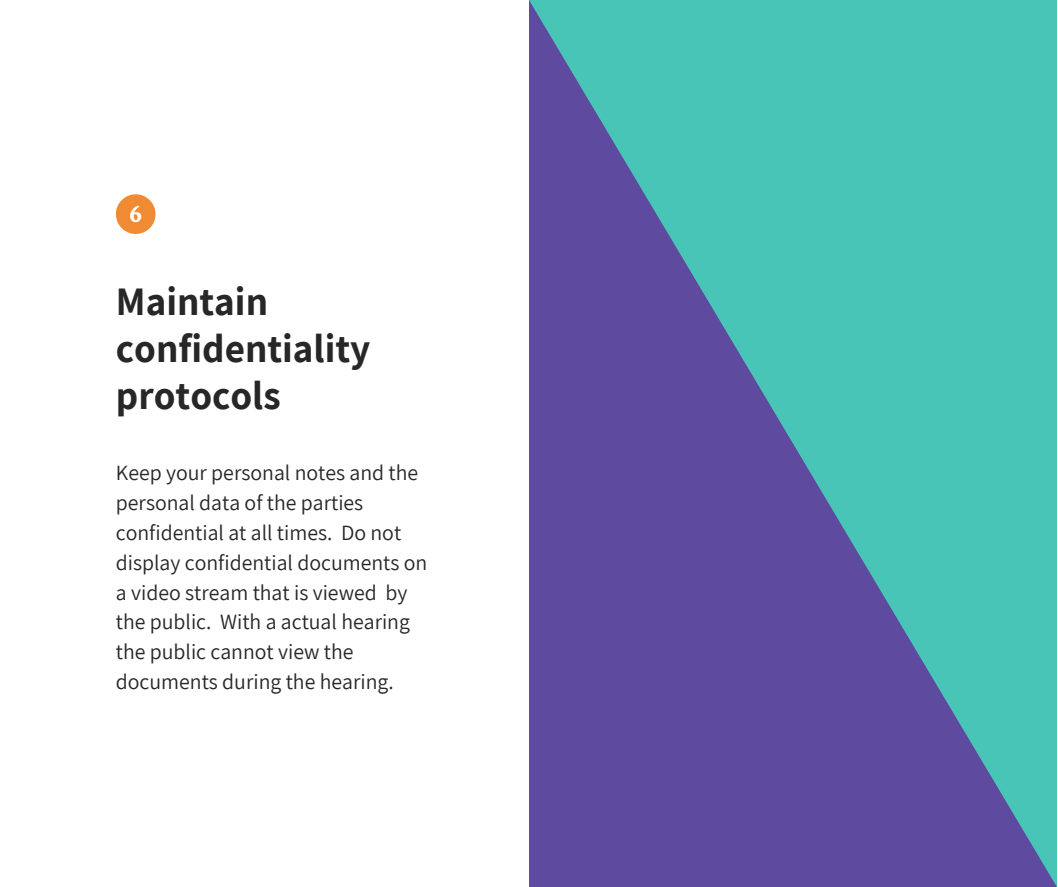
<style>
.page{position:relative;width:1058px;height:887px;background:#fff}
.page>*{position:absolute;margin:0;border:0;box-sizing:border-box;transform-origin:0 0}
.t1{font:700 39.45px/46.8px "Assistant";color:#272727}
.t2{font:700 24.6px "Halant";color:#fff}
.t3{font:21.75px/29.8px "Assistant";color:#272727}
</style>
<div class="page">
<svg style="left:529px;top:0;width:528px;height:886px;background:#5387aa"></svg>
<svg style="left:116px;top:194px;width:39px;height:40px"></svg>
<p class="t2" style="left:129px;top:196px;width:14px">6</p>
<h1 class="t1" style="left:116px;top:277px;width:256px">Maintain confidentiality protocols</h1>
<p class="t3" style="left:116px;top:457px;width:313px">Keep your personal notes and the personal data of the parties confidential at all times. Do not display confidential documents on a video stream that is viewed by the public. With a actual hearing the public cannot view the documents during the hearing.</p>
</div>
